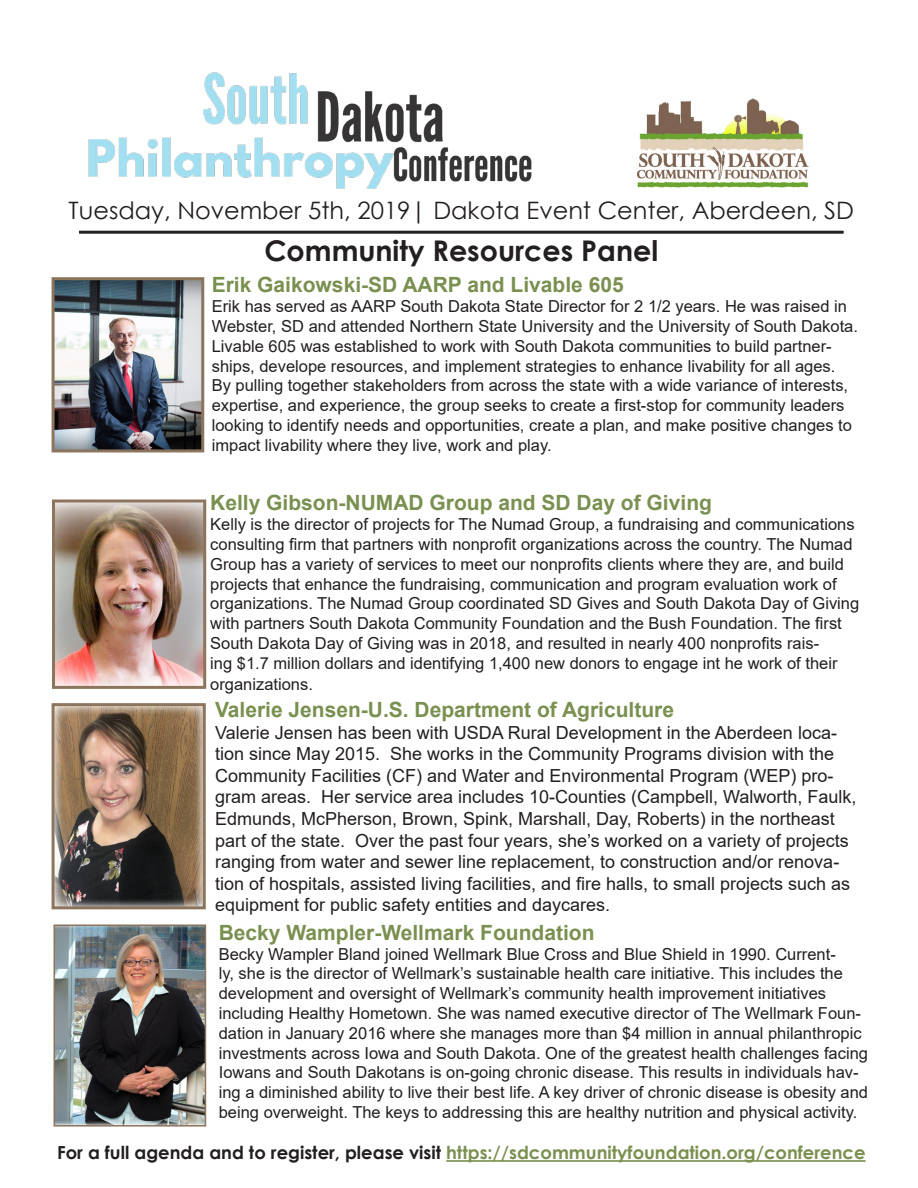
<style>
.page{position:relative;width:918px;height:1188px;background:#fff}
.page>*{position:absolute;margin:0;border:0;box-sizing:border-box;transform-origin:0 0}
.t1{font:700 28.5px "Century Gothic";color:#231f20}
.t2{font:24px "Century Gothic";color:#231f20}
.t3{font:700 21px "Arial";color:#7a9050}
.t4{font:18px/21.6px "Arial";color:#231f20}
.t5{font:700 18px "Century Gothic";color:#7a9050}
.t6{font:16.5px/19.8px "Arial";color:#231f20}
.s1{color:#231f20}
</style>
<div class="page">
<img style="left:88px;top:72px;width:444px;height:117px">
<img style="left:56px;top:281px;width:144px;height:167px">
<div style="left:52px;top:277px;width:152px;height:175px;border:3px solid #8c745d"></div>
<hr style="left:79px;top:231px;width:765px;height:3px;background:#231f20">
<hr style="left:446px;top:1160px;width:420px;height:2px;background:#7a9050">
<img style="left:636px;top:98px;width:173px;height:90px">
<img style="left:56px;top:707px;width:146px;height:198px">
<div style="left:52px;top:703px;width:154px;height:206px;border:3px solid #8c745d"></div>
<img style="left:57px;top:927px;width:146px;height:197px">
<div style="left:54px;top:924px;width:152px;height:203px;border:2px solid #8c745d"></div>
<img style="left:56px;top:504px;width:146px;height:181px">
<div style="left:52px;top:500px;width:154px;height:189px;border:3px solid #8c745d"></div>
<p class="t2" style="left:69px;top:194px;width:787px">Tuesday, November 5th, 2019| Dakota Event Center, Aberdeen, SD</p>
<p class="t1" style="left:264px;top:229px;width:395px">Community Resources Panel</p>
<p class="t3" style="left:212px;top:270px;width:414px">Erik Gaikowski-SD AARP and Livable 605</p>
<p class="t6" style="left:212px;top:296px;width:648px">Erik has served as AARP South Dakota State Director for 2 1/2 years. He was raised in Webster, SD and attended Northern State University and the University of South Dakota.<br>Livable 605 was established to work with South Dakota communities to build partner&shy;ships, develope resources, and implement strategies to enhance livability for all ages.<br>By pulling together stakeholders from across the state with a wide variance of interests, expertise, and experience, the group seeks to create a first-stop for community leaders looking to identify needs and opportunities, create a plan, and make positive changes to impact livability where they live, work and play.</p>
<p class="t3" style="left:210px;top:488px;width:503px">Kelly Gibson-NUMAD Group and SD Day of Giving</p>
<p class="t6" style="left:210px;top:514px;width:651px">Kelly is the director of projects for The Numad Group, a fundraising and communications consulting firm that partners with nonprofit organizations across the country. The Numad Group has a variety of services to meet our nonprofits clients where they are, and build projects that enhance the fundraising, communication and program evaluation work of organizations. The Numad Group coordinated SD Gives and South Dakota Day of Giving with partners South Dakota Community Foundation and the Bush Foundation. The first South Dakota Day of Giving was in 2018, and resulted in nearly 400 nonprofits rais-<br>ing $1.7 million dollars and identifying 1,400 new donors to engage int he work of their</p>
<p class="t6" style="left:210px;top:675px;width:104px">organizations.</p>
<p class="t3" style="left:215px;top:695px;width:461px">Valerie Jensen-U.S. Department of Agriculture</p>
<p class="t4" style="left:215px;top:721px;width:643px">Valerie Jensen has been with USDA Rural Development in the Aberdeen loca&shy;tion since May 2015. She works in the Community Programs division with the Community Facilities (CF) and Water and Environmental Program (WEP) pro&shy;gram areas. Her service area includes 10-Counties (Campbell, Walworth, Faulk, Edmunds, McPherson, Brown, Spink, Marshall, Day, Roberts) in the northeast part of the state. Over the past four years, she’s worked on a variety of projects ranging from water and sewer line replacement, to construction and/or renova&shy;tion of hospitals, assisted living facilities, and fire halls, to small projects such as equipment for public safety entities and daycares.</p>
<p class="t3" style="left:219px;top:918px;width:377px">Becky Wampler-Wellmark Foundation</p>
<p class="t6" style="left:219px;top:944px;width:651px">Becky Wampler Bland joined Wellmark Blue Cross and Blue Shield in 1990. Current-<br>ly, she is the director of Wellmark’s sustainable health care initiative. This includes the development and oversight of Wellmark’s community health improvement initiatives including Healthy Hometown. She was named executive director of The Wellmark Foun&shy;dation in January 2016 where she manages more than $4 million in annual philanthropic investments across Iowa and South Dakota. One of the greatest health challenges facing Iowans and South Dakotans is on-going chronic disease. This results in individuals hav&shy;ing a diminished ability to live their best life. A key driver of chronic disease is obesity and being overweight. The keys to addressing this are healthy nutrition and physical activity.</p>
<p class="t5" style="left:57px;top:1139px;width:810px"><span class="s1">For a full agenda and to register, please visit</span> https://sdcommunityfoundation.org/conference</p>
</div>
